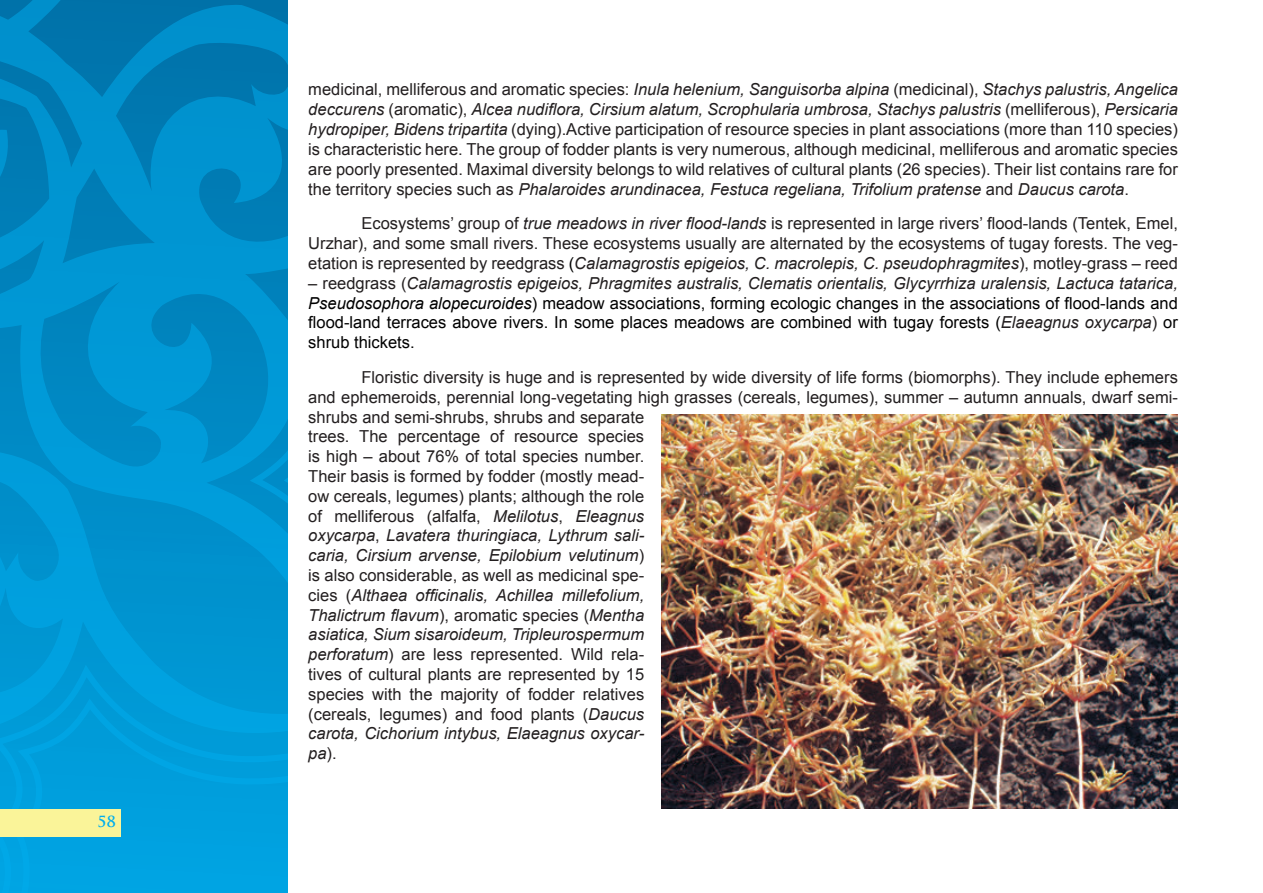
<style>
.page{position:relative;width:1263px;height:893px;background:#fff}
.page>*{position:absolute;margin:0;border:0;box-sizing:border-box;transform-origin:0 0}
.t1{font:16.5px/19.8px "Arial";color:#231f20;text-align:justify}
.t2{font:16.5px/19.8px "Arial";color:#000;text-align:justify}
.t3{font:700 15px "Trajan Pro";color:#00aeef}
.s1{font-style:italic}
.s2{color:#000}
.s3{color:#231f20}
.s4{font-style:italic;color:#231f20}
</style>
<div class="page">
<svg style="left:0;top:0;width:287px;height:892px;background:#0092ce"></svg>
<div style="left:0;top:809px;width:121px;height:28px;background:#faf499"></div>
<img style="left:661px;top:414px;width:517px;height:394px">
<p class="t3" style="left:98px;top:813px;width:19px">58</p>
<p class="t1" style="left:308px;top:80px;width:871px">medicinal, melliferous and aromatic species: <span class="s1">Inula helenium, Sanguisorba alpina</span> (medicinal), <span class="s1">Stachys palustris, Angelica deccurens</span> (aromatic), <span class="s1">Alcea nudiflora, Cirsium alatum, Scrophularia umbrosa, Stachys palustris</span> (melliferous), <span class="s1">Persicaria hydropiper, Bidens tripartita</span> (dying).Active participation of resource species in plant associations (more than 110 species) is characteristic here. The group of fodder plants is very numerous, although medicinal, melliferous and aromatic species are poorly presented. Maximal diversity belongs to wild relatives of cultural plants (26 species). Their list contains rare for the territory species such as <span class="s1">Phalaroides arundinacea, Festuca regeliana, Trifolium pratense</span> and <span class="s1">Daucus carota</span>.</p>
<p class="t1" style="left:308px;top:214px;width:871px;text-indent:53px">Ecosystems’ group of <span class="s1">true meadows in river flood-lands</span> is represented in large rivers’ flood-lands (Tentek, Emel, Urzhar), and some small rivers. These ecosystems usually are alternated by the ecosystems of tugay forests. The veg&shy;etation is represented by reedgrass <span class="s2">(</span><span class="s1">Calamagrostis epigeios, C. macrolepis, C. pseudophragmites</span>), motley-grass – reed</p>
<p class="t2" style="left:308px;top:273px;width:871px"><span class="s3">– reedgrass (</span><span class="s4">Calamagrostis epigeios, Phragmites australis, Clematis orientalis, Glycyrrhiza uralensis, Lactuca tatarica, </span><span class="s1">Pseudosophora alopecuroides</span>) meadow associations, forming ecologic changes in the associations of flood-lands and flood-land terraces above rivers. In some places meadows are combined with tugay forests (<span class="s4">Elaeagnus oxycarpa</span><span class="s3">)</span> or shrub thickets.</p>
<p class="t1" style="left:308px;top:367px;width:871px;text-align:left;text-indent:53px">Floristic diversity is huge and is represented by wide diversity of life forms (biomorphs). They include ephemers and ephemeroids, perennial long-vegetating high grasses (cereals, legumes), summer – autumn annuals, dwarf semi&shy;shrubs and semi-shrubs, shrubs and separate<br>trees. The percentage of resource species<br>is high – about 76% of total species number.<br>Their basis is formed by fodder (mostly mead-<br>ow cereals, legumes) plants; although the role<br>of melliferous (alfalfa, <span class="s1">Melilotus</span>, <span class="s1">Eleagnus<br>oxycarpa</span>, <span class="s1">Lavatera thuringiaca, Lythrum sali-<br>caria, Cirsium arvense, Epilobium velutinum</span>)<br>is also considerable, as well as medicinal spe-<br>cies (<span class="s1">Althaea officinalis, Achillea millefolium,<br>Thalictrum flavum</span>), aromatic species (<span class="s1">Mentha<br>asiatica, Sium sisaroideum, Tripleurospermum<br>perforatum</span>) are less represented. Wild rela-<br>tives of cultural plants are represented by 15<br>species with the majority of fodder relatives<br>(cereals, legumes) and food plants (<span class="s1">Daucus<br>carota, Cichorium intybus, Elaeagnus oxycar-<br>pa</span>).</p>
</div>
